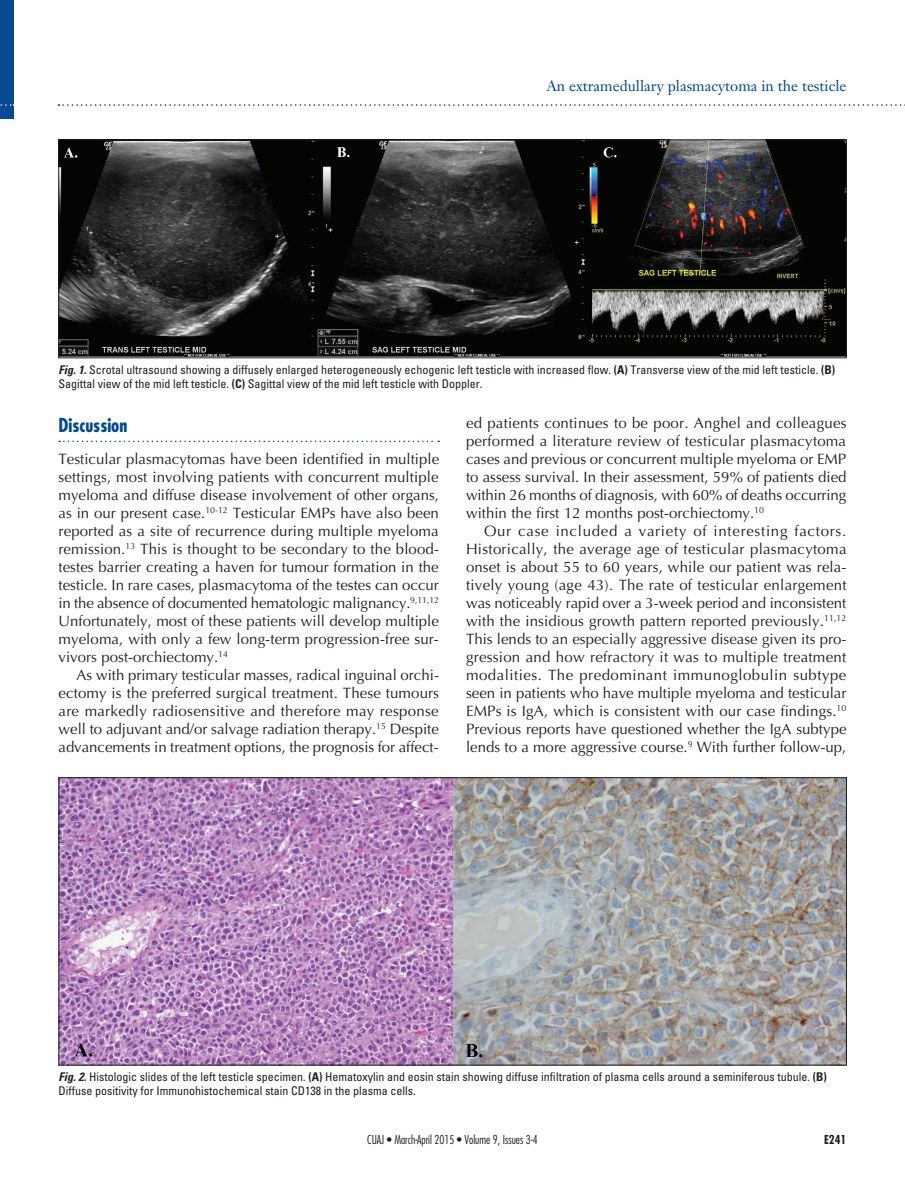
<style>
.page{position:relative;width:905px;height:1202px;background:#fff}
.page>*{position:absolute;margin:0;border:0;box-sizing:border-box;transform-origin:0 0}
.t1{font:700 condensed 18.75px "Futura";color:#014990}
.t2{font:15px/18px "Optima";color:#231f20;text-align:justify}
.t3{font:15px "Janson Text";color:#014990}
.t4{font:condensed 12px/14.4px "Univers";color:#231f20}
.t5{font:300 condensed 12px "Futura";color:#231f20}
.t6{font:700 condensed 12px "Futura";color:#231f20}
.s1{font-weight:700;font-style:italic}
.s2{font-weight:700}
</style>
<div class="page">
<svg style="left:59px;top:440px;width:380px;height:2px"></svg>
<div style="left:0;top:0;width:14px;height:118px;background:#064a91"></div>
<svg style="left:0;top:104px;width:905px;height:2px"></svg>
<img style="left:60px;top:142px;width:784px;height:214px">
<div style="left:58px;top:140px;width:788px;height:218px;border:1px solid #231f20"></div>
<img style="left:60px;top:779px;width:784px;height:284px">
<p class="t3" style="left:547px;top:76px;width:301px">An extramedullary plasmacytoma in the testicle</p>
<p class="t4" style="left:58px;top:362px;width:778px"><span class="s1">Fig. 1.</span> Scrotal ultrasound showing a diffusely enlarged heterogeneously echogenic left testicle with increased flow. <span class="s2">(A)</span> Transverse view of the mid left testicle. <span class="s2">(B)<br></span>Sagittal view of the mid left testicle. <span class="s2">(C)</span> Sagittal view of the mid left testicle with Doppler.</p>
<p class="t1" style="left:58px;top:412px;width:70px">Discussion</p>
<p class="t2" style="left:58px;top:450px;width:382px">Testicular plasmacytomas have been identified in multiple settings, most involving patients with concurrent multiple myeloma and diffuse disease involvement of other organs, as in our present case.<sup>10-12</sup> Testicular EMPs have also been reported as a site of recurrence during multiple myeloma remission.<sup>13</sup> This is thought to be secondary to the blood&shy;testes barrier creating a haven for tumour formation in the testicle. In rare cases, plasmacytoma of the testes can occur in the absence of documented hematologic malignancy.<sup>9,11,12<br></sup>Unfortunately, most of these patients will develop multiple myeloma, with only a few long-term progression-free sur&shy;vivors post-orchiectomy.<sup>14</sup></p>
<p class="t2" style="left:59px;top:666px;width:382px;text-indent:18px">As with primary testicular masses, radical inguinal orchi&shy;ectomy is the preferred surgical treatment. These tumours are markedly radiosensitive and therefore may response well to adjuvant and/or salvage radiation therapy.<sup>15</sup> Despite advancements in treatment options, the prognosis for affect-</p>
<p class="t2" style="left:466px;top:414px;width:382px">ed patients continues to be poor. Anghel and colleagues performed a literature review of testicular plasmacytoma cases and previous or concurrent multiple myeloma or EMP to assess survival. In their assessment, 59% of patients died within 26 months of diagnosis, with 60% of deaths occurring within the first 12 months post-orchiectomy.<sup>10</sup></p>
<p class="t2" style="left:466px;top:522px;width:382px;text-indent:18px">Our case included a variety of interesting factors.<br>Historically, the average age of testicular plasmacytoma onset is about 55 to 60 years, while our patient was rela&shy;tively young (age 43). The rate of testicular enlargement was noticeably rapid over a 3-week period and inconsistent with the insidious growth pattern reported previously.<sup>11,12<br></sup>This lends to an especially aggressive disease given its pro&shy;gression and how refractory it was to multiple treatment modalities. The predominant immunoglobulin subtype seen in patients who have multiple myeloma and testicular EMPs is IgA, which is consistent with our case findings.<sup>10<br></sup>Previous reports have questioned whether the IgA subtype lends to a more aggressive course.<sup>9</sup> With further follow-up,</p>
<p class="t4" style="left:58px;top:1069px;width:769px"><span class="s1">Fig. 2.</span> Histologic slides of the left testicle specimen. <span class="s2">(A)</span> Hematoxylin and eosin stain showing diffuse infiltration of plasma cells around a seminiferous tubule. <span class="s2">(B)<br></span>Diffuse positivity for Immunohistochemical stain CD138 in the plasma cells.</p>
<p class="t5" style="left:367px;top:1132px;width:172px">CUAJ • March-April 2015 • Volume 9, Issues 3-4</p>
<p class="t6" style="left:824px;top:1131px;width:24px">E241</p>
</div>
